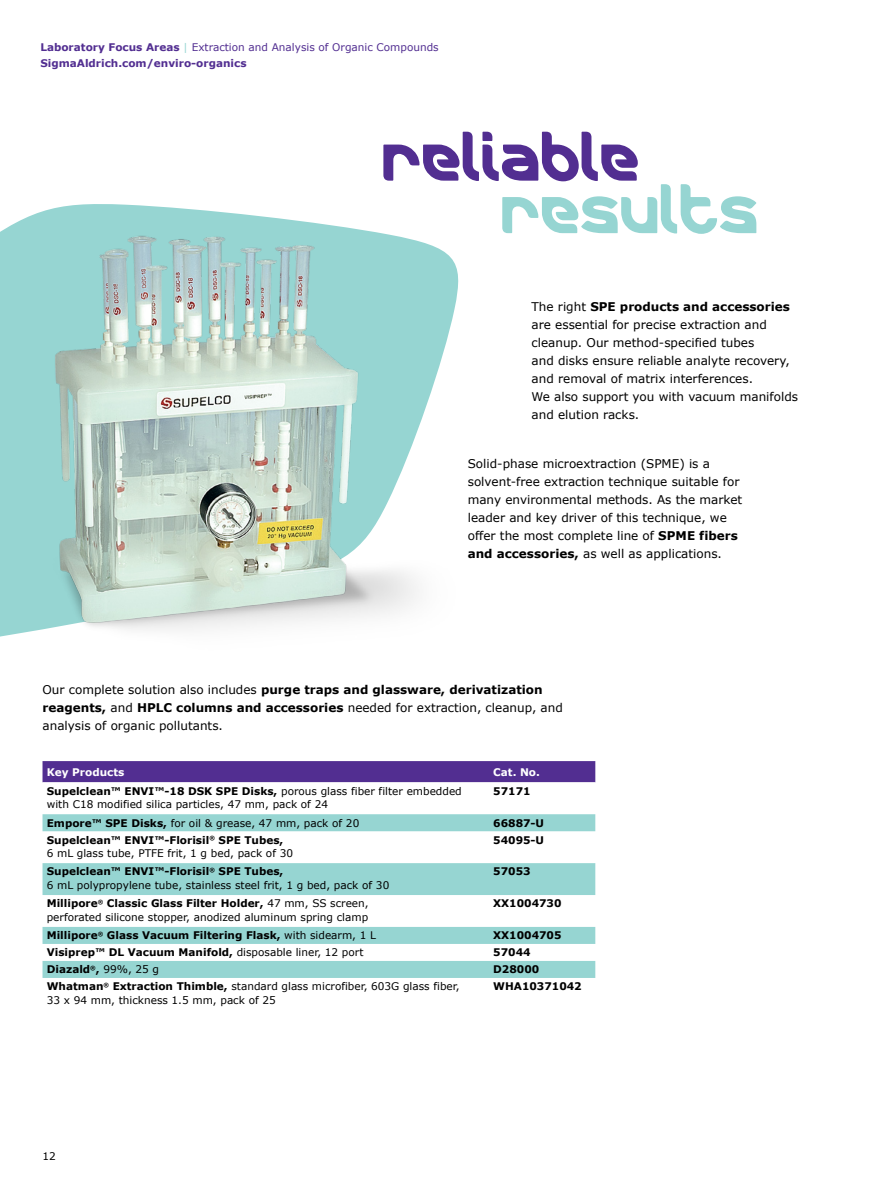
<style>
.page{position:relative;width:893px;height:1188px;background:#fff}
.page>*{position:absolute;margin:0;border:0;box-sizing:border-box;transform-origin:0 0}
.t1{font:52.5px "Merck";color:#522e91}
.t2{font:52.5px "Merck";color:#96d5d2}
.t3{font:12px/18px "Verdana";color:#000}
.t4{font:10.5px/13.5px "Verdana";color:#000}
.t5{font:700 10.5px "Verdana";color:#000}
.t6{font:700 10.5px/16.5px "Verdana";color:#522e91}
.t7{font:700 10.5px "Verdana";color:#fff}
.s1{font-weight:400;color:#96d5d2}
.s2{font-weight:400}
.s3{font-weight:700}
</style>
<div class="page">
<img style="left:0;top:204px;width:459px;height:433px">
<div style="left:43px;top:761px;width:552px;height:21px;background:#522e91"></div>
<svg style="left:43px;top:782px;width:552px;height:1px"></svg>
<svg style="left:43px;top:814px;width:552px;height:164px"></svg>
<p class="t6" style="left:40px;top:38px;width:400px">Laboratory Focus Areas <span class="s1">|</span> <span class="s2">Extraction and Analysis of Organic Compounds<br></span>SigmaAldrich.com/enviro-organics</p>
<h1 class="t1" style="left:383px;top:120px;width:259px">reliable</h1>
<h1 class="t2" style="left:502px;top:173px;width:259px">results</h1>
<p class="t3" style="left:531px;top:298px;width:268px">The right <span class="s3">SPE products and accessories </span>are essential for precise extraction and cleanup. Our method-specified tubes<br>and disks ensure reliable analyte recovery, and removal of matrix interferences.<br>We also support you with vacuum manifolds and elution racks.</p>
<p class="t3" style="left:468px;top:455px;width:276px">Solid-phase microextraction (SPME) is a solvent-free extraction technique suitable for many environmental methods. As the market leader and key driver of this technique, we offer the most complete line of <span class="s3">SPME fibers and accessories,</span> as well as applications.</p>
<p class="t3" style="left:43px;top:680px;width:522px">Our complete solution also includes <span class="s3">purge traps and glassware, derivatization reagents,</span> and <span class="s3">HPLC columns and accessories</span> needed for extraction, cleanup, and analysis of organic pollutants.</p>
<p class="t7" style="left:47px;top:764px;width:79px">Key Products</p>
<p class="t7" style="left:493px;top:764px;width:48px">Cat. No.</p>
<p class="t4" style="left:47px;top:784px;width:417px"><span class="s3">Supelclean™ ENVI™-18 DSK SPE Disks,</span> porous glass fiber filter embedded with C18 modified silica particles, 47 mm, pack of 24</p>
<p class="t5" style="left:493px;top:783px;width:39px">57171</p>
<p class="t4" style="left:47px;top:816px;width:314px"><span class="s3">Empore™ SPE Disks,</span> for oil &amp; grease, 47 mm, pack of 20</p>
<p class="t5" style="left:493px;top:815px;width:52px">66887-U</p>
<p class="t4" style="left:47px;top:833px;width:248px"><span class="s3">Supelclean™ ENVI™-Florisil</span><sup>®</sup> <span class="s3">SPE Tubes,<br></span>6 mL glass tube, PTFE frit, 1 g bed, pack of 30</p>
<p class="t5" style="left:493px;top:832px;width:52px">54095-U</p>
<p class="t4" style="left:47px;top:865px;width:344px"><span class="s3">Supelclean™ ENVI™-Florisil</span><sup>®</sup> <span class="s3">SPE Tubes,<br></span>6 mL polypropylene tube, stainless steel frit, 1 g bed, pack of 30</p>
<p class="t5" style="left:493px;top:864px;width:39px">57053</p>
<p class="t4" style="left:47px;top:897px;width:323px"><span class="s3">Millipore</span><sup>®</sup> <span class="s3">Classic Glass Filter Holder,</span> 47 mm, SS screen, perforated silicone stopper, anodized aluminum spring clamp</p>
<p class="t5" style="left:493px;top:896px;width:70px">XX1004730</p>
<p class="t5" style="left:47px;top:928px;width:331px">Millipore<sup>®</sup> Glass Vacuum Filtering Flask, <span class="s2">with sidearm, 1 L</span></p>
<p class="t5" style="left:493px;top:928px;width:70px">XX1004705</p>
<p class="t5" style="left:47px;top:945px;width:318px">Visiprep™ DL Vacuum Manifold, <span class="s2">disposable liner, 12 port</span></p>
<p class="t5" style="left:493px;top:945px;width:39px">57044</p>
<p class="t5" style="left:47px;top:962px;width:114px">Diazald<sup>®</sup>, <span class="s2">99%, 25 g</span></p>
<p class="t5" style="left:493px;top:962px;width:48px">D28000</p>
<p class="t4" style="left:47px;top:980px;width:414px"><span class="s3">Whatman</span><sup>®</sup> <span class="s3">Extraction Thimble,</span> standard glass microfiber, 603G glass fiber,<br>33 x 94 mm, thickness 1.5 mm, pack of 25</p>
<p class="t5" style="left:493px;top:979px;width:90px">WHA10371042</p>
<p class="t4" style="left:43px;top:1150px;width:15px">12</p>
</div>
